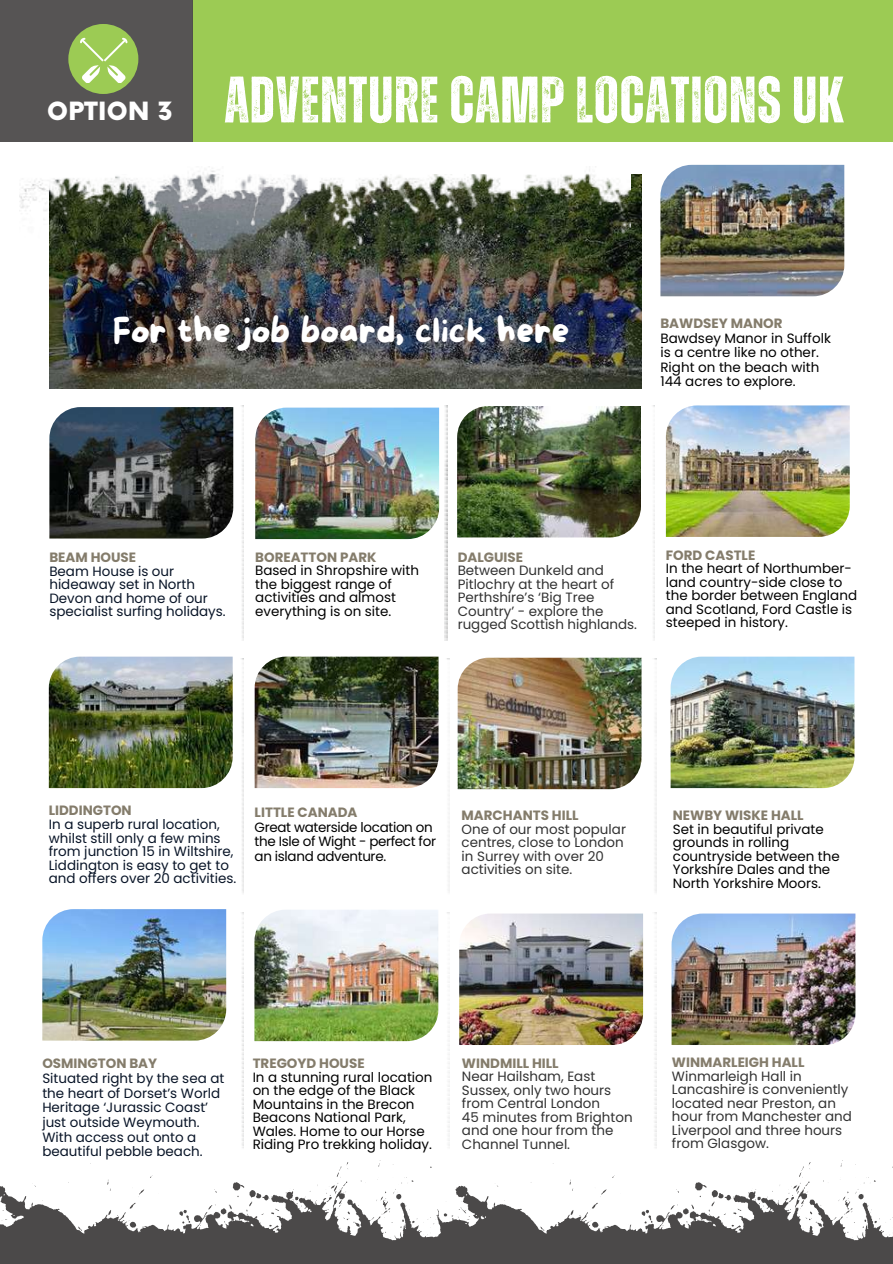
<style>
.page{position:relative;width:893px;height:1264px;background:#fff}
.page>*{position:absolute;margin:0;border:0;box-sizing:border-box;transform-origin:0 0}
.t1{font:700 65.55px "Zuume Rough";letter-spacing:.015em;color:#fff}
.t2{font:35.4px "More Sugar";color:#fff}
.t3{font:900 24.45px "Now";letter-spacing:.02em;color:#fff}
.t4{font:13.5px/13.5px "Poppins";color:#000}
.t5{font:13.5px/13.5px "Poppins";color:#323232}
.t6{font:13.5px/13.5px "Poppins";color:#081427}
.t7{font:700 13.5px "Poppins";color:#847c6b}
.t8{font:13.5px/14.5px "Poppins";letter-spacing:-.025em;color:#000}
</style>
<div class="page">
<img style="left:660px;top:165px;width:184px;height:131px">
<img style="left:665px;top:405px;width:184px;height:132px">
<img style="left:670px;top:656px;width:184px;height:132px">
<img style="left:49px;top:407px;width:184px;height:131px">
<img style="left:49px;top:656px;width:184px;height:132px">
<img style="left:42px;top:909px;width:184px;height:131px">
<img style="left:255px;top:407px;width:184px;height:132px">
<img style="left:255px;top:656px;width:183px;height:132px">
<img style="left:254px;top:910px;width:184px;height:131px">
<img style="left:457px;top:406px;width:184px;height:131px">
<img style="left:457px;top:657px;width:184px;height:132px">
<img style="left:459px;top:913px;width:184px;height:132px">
<img style="left:671px;top:913px;width:184px;height:132px">
<img style="left:49px;top:174px;width:592px;height:214px">
<img style="left:241px;top:405px;width:2px;height:235px">
<img style="left:242px;top:659px;width:1px;height:234px">
<img style="left:241px;top:912px;width:2px;height:236px">
<img style="left:19px;top:166px;width:611px;height:100px">
<img style="left:444px;top:405px;width:3px;height:235px">
<img style="left:447px;top:659px;width:2px;height:232px">
<img style="left:447px;top:912px;width:2px;height:233px">
<img style="left:653px;top:405px;width:1px;height:233px">
<img style="left:654px;top:659px;width:2px;height:233px">
<img style="left:654px;top:912px;width:2px;height:236px">
<svg style="left:0;top:1160px;width:453px;height:103px"></svg>
<svg style="left:453px;top:1160px;width:439px;height:103px"></svg>
<div style="left:192px;top:0;width:700px;height:142px;background:#9ccb54"></div>
<div style="left:0;top:0;width:192px;height:142px;background:#565454"></div>
<div style="left:68px;top:24px;width:70px;height:70px;background:#9ccb54;border-radius:50%"></div>
<svg style="left:80px;top:38px;width:47px;height:45px"></svg>
<h3 class="t3" style="left:47px;top:98px;width:127px">OPTION 3</h3>
<h1 class="t1" style="left:224px;top:70px;width:620px">ADVENTURECAMPLOCATIONSUK</h1>
<h2 class="t2" style="left:113px;top:311px;width:458px">For the job board, click here</h2>
<p class="t7" style="left:660px;top:314px;width:123px">BAWDSEY MANOR</p>
<p class="t4" style="left:660px;top:331px;width:172px;line-height:14.5px">Bawdsey Manor in Suffolk is a centre like no other.<br>Right on the beach with<br>144 acres to explore.</p>
<p class="t7" style="left:49px;top:548px;width:88px">BEAM HOUSE</p>
<p class="t6" style="left:49px;top:564px;width:178px">Beam House is our hideaway set in North<br>Devon and home of our specialist surfing holidays.</p>
<p class="t7" style="left:255px;top:547px;width:123px">BOREATTON PARK</p>
<p class="t4" style="left:255px;top:564px;width:165px">Based in Shropshire with the biggest range of activities and almost everything is on site.</p>
<p class="t7" style="left:457px;top:547px;width:67px">DALGUISE</p>
<p class="t5" style="left:457px;top:564px;width:181px">Between Dunkeld and<br>Pitlochry at the heart of<br>Perthshire’s ‘Big Tree<br>Country’ - explore the rugged Scottish highlands.</p>
<p class="t7" style="left:665px;top:545px;width:91px">FORD CASTLE</p>
<p class="t4" style="left:665px;top:561px;width:193px">In the heart of Northumber&shy;land country-side close to the border between England and Scotland, Ford Castle is steeped in history.</p>
<p class="t7" style="left:49px;top:801px;width:84px">LIDDINGTON</p>
<p class="t6" style="left:49px;top:817px;width:189px">In a superb rural location, whilst still only a few mins from junction 15 in Wiltshire,<br>Liddington is easy to get to and offers over 20 activities.</p>
<p class="t7" style="left:255px;top:803px;width:104px">LITTLE CANADA</p>
<p class="t8" style="left:255px;top:819px;width:183px">Great waterside location on the Isle of Wight - perfect for an island adventure.</p>
<p class="t7" style="left:461px;top:806px;width:118px">MARCHANTS HILL</p>
<p class="t5" style="left:461px;top:822px;width:166px">One of our most popular centres, close to London in Surrey with over 20 activities on site.</p>
<p class="t7" style="left:672px;top:806px;width:132px">NEWBY WISKE HALL</p>
<p class="t4" style="left:672px;top:822px;width:168px">Set in beautiful private grounds in rolling countryside between the<br>Yorkshire Dales and the<br>North Yorkshire Moors.</p>
<p class="t7" style="left:42px;top:1054px;width:116px">OSMINGTON BAY</p>
<p class="t6" style="left:42px;top:1070px;width:183px;line-height:14.7px">Situated right by the sea at the heart of Dorset’s World<br>Heritage ‘Jurassic Coast’ just outside Weymouth.<br>With access out onto a beautiful pebble beach.</p>
<p class="t7" style="left:253px;top:1054px;width:113px">TREGOYD HOUSE</p>
<p class="t4" style="left:253px;top:1070px;width:181px">In a stunning rural location on the edge of the Black<br>Mountains in the Brecon<br>Beacons National Park,<br>Wales. Home to our Horse<br>Riding Pro trekking holiday.</p>
<p class="t7" style="left:462px;top:1053px;width:98px">WINDMILL HILL</p>
<p class="t5" style="left:462px;top:1069px;width:172px">Near Hailsham, East<br>Sussex, only two hours from Central London<br>45 minutes from Brighton and one hour from the<br>Channel Tunnel.</p>
<p class="t7" style="left:672px;top:1053px;width:134px">WINMARLEIGH HALL</p>
<p class="t5" style="left:672px;top:1069px;width:181px">Winmarleigh Hall in<br>Lancashire is conveniently located near Preston, an hour from Manchester and<br>Liverpool and three hours from Glasgow.</p>
</div>
